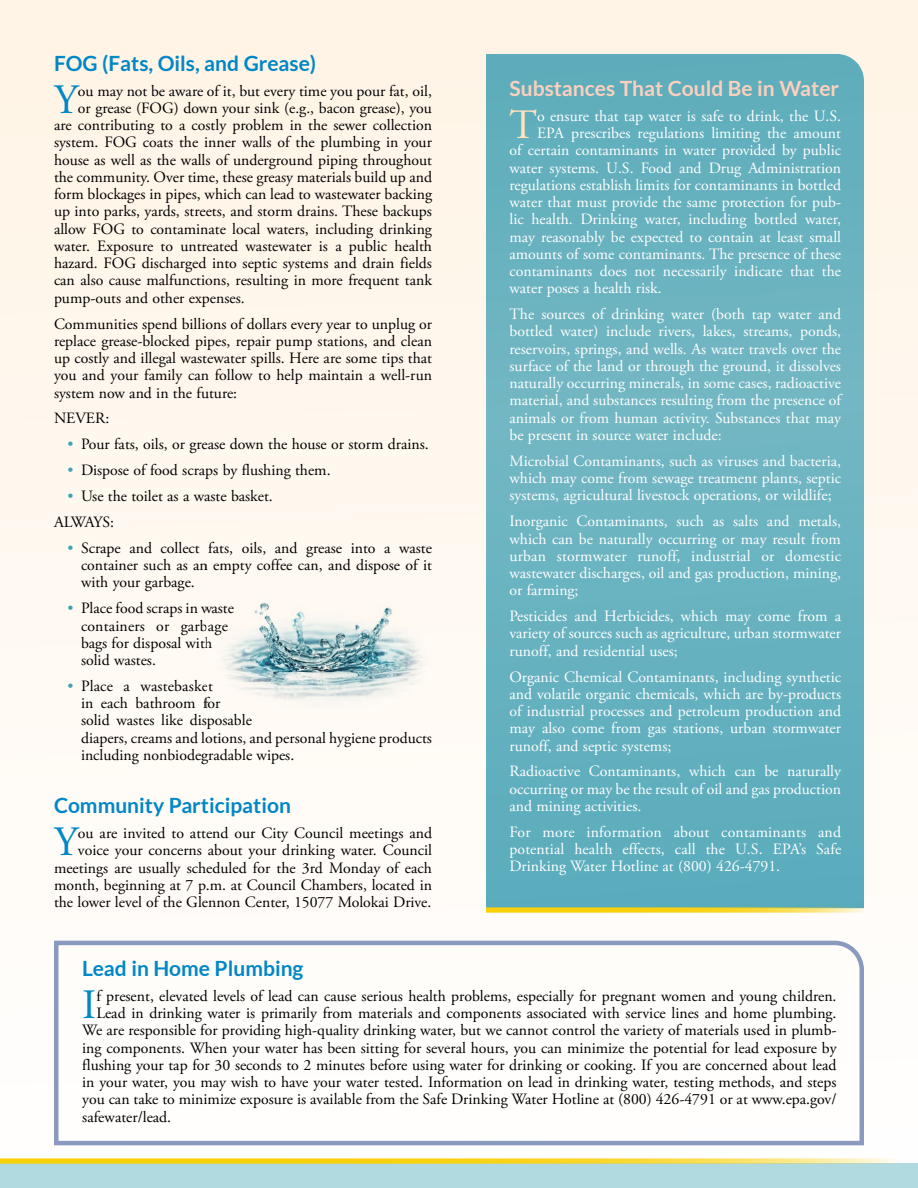
<style>
.page{position:relative;width:918px;height:1188px;background:#fff8ef}
.page>*{position:absolute;margin:0;border:0;box-sizing:border-box;transform-origin:0 0}
.Initial_Cap{font:41.7px "Adobe Garamond Pro";color:#0087c6}
.Initial_Cap-2{font:41.7px "Adobe Garamond Pro";color:#ffe3bc}
.Article_Headline-21{font:700 21px "Lato";color:#0087c6}
.Article_Headline-21-2{font:700 21px "Lato";color:#fcd0be}
.Initial_Cap-3{font:15.75px/17.2px "Adobe Garamond Pro";color:#000}
.First_Paragraph{font:15.75px/17.2px "Adobe Garamond Pro";color:#fff;text-align:justify}
.Initial_Cap-4{font:15.75px "Adobe Garamond Pro";color:#fff}
.First_Paragraph-2{font:15.75px/17.2px "Adobe Garamond Pro";color:#000;text-align:justify}
.s1{color:#45a2b5}
</style>
<div class="page">
<div style="left:0;top:1164px;width:918px;height:24px;background:#b1d9e0"></div>
<svg style="left:0;top:1158px;width:899px;height:6px"></svg>
<svg style="left:486px;top:54px;width:378px;height:853px;fill:#67b1bf"></svg>
<svg style="left:486px;top:907px;width:378px;height:6px"></svg>
<img style="left:224px;top:602px;width:199px;height:98px">
<div style="left:52px;top:940px;width:814px;height:208px;background:#fffdfb"></div>
<p class="Article_Headline-21" style="left:54px;top:51px;width:263px">FOG (Fats, Oils, and Grease)</p>
<p class="Initial_Cap" style="left:54px;top:75px;width:25px">Y</p>
<p class="Initial_Cap-3" style="left:78px;top:83px;width:355px">ou may not be aware of it, but every time you pour fat, oil,</p>
<p class="Initial_Cap-3" style="left:78px;top:100px;width:355px">or grease (FOG) down your sink (e.g., bacon grease), you</p>
<p class="Initial_Cap-3" style="left:54px;top:117px;width:379px">are contributing to a costly problem in the sewer collection</p>
<p class="Initial_Cap-3" style="left:54px;top:134px;width:379px">system. FOG coats the inner walls of the plumbing in your</p>
<p class="Initial_Cap-3" style="left:54px;top:152px;width:380px">house as well as the walls of underground piping throughout</p>
<p class="Initial_Cap-3" style="left:54px;top:169px;width:380px">the community. Over time, these greasy materials build up and</p>
<p class="Initial_Cap-3" style="left:54px;top:186px;width:380px">form blockages in pipes, which can lead to wastewater backing</p>
<p class="Initial_Cap-3" style="left:54px;top:203px;width:379px">up into parks, yards, streets, and storm drains. These backups</p>
<p class="Initial_Cap-3" style="left:54px;top:221px;width:379px">allow FOG to contaminate local waters, including drinking</p>
<p class="Initial_Cap-3" style="left:54px;top:238px;width:379px">water. Exposure to untreated wastewater is a public health</p>
<p class="Initial_Cap-3" style="left:54px;top:255px;width:380px">hazard. FOG discharged into septic systems and drain fields</p>
<p class="Initial_Cap-3" style="left:54px;top:272px;width:379px">can also cause malfunctions, resulting in more frequent tank</p>
<p class="Initial_Cap-3" style="left:54px;top:290px;width:192px">pump-outs and other expenses.</p>
<p class="First_Paragraph-2" style="left:54px;top:315px;width:380px">Communities spend billions of dollars every year to unplug or replace grease-blocked pipes, repair pump stations, and clean up costly and illegal wastewater spills. Here are some tips that you and your family can follow to help maintain a well-run system now and in the future:</p>
<p class="First_Paragraph-2" style="left:54px;top:410px;width:57px">NEVER:</p>
<p class="Initial_Cap-3" style="left:68px;top:436px;width:363px"><span class="s1">•</span> Pour fats, oils, or grease down the house or storm drains.</p>
<p class="Initial_Cap-3" style="left:68px;top:462px;width:265px"><span class="s1">•</span> Dispose of food scraps by flushing them.</p>
<p class="Initial_Cap-3" style="left:68px;top:488px;width:207px"><span class="s1">•</span> Use the toilet as a waste basket.</p>
<p class="First_Paragraph-2" style="left:54px;top:514px;width:62px">ALWAYS:</p>
<p class="Initial_Cap-3" style="left:81px;top:540px;width:353px;text-align:justify;text-indent:-14px"><span class="s1">•</span> Scrape and collect fats, oils, and grease into a waste container such as an empty coffee can, and dispose of it with your garbage.</p>
<p class="Initial_Cap-3" style="left:81px;top:600px;width:154px;text-indent:-14px"><span class="s1">•</span> Place food scraps in waste containers or garbage bags for disposal with solid wastes.</p>
<p class="Initial_Cap-3" style="left:81px;top:678px;width:353px;text-indent:-14px"><span class="s1">•</span> Place a wastebasket<br>in each bathroom for<br>solid wastes like disposable<br>diapers, creams and lotions, and personal hygiene products including nonbiodegradable wipes.</p>
<p class="Article_Headline-21" style="left:54px;top:794px;width:238px">Community Participation</p>
<p class="Initial_Cap" style="left:54px;top:817px;width:25px">Y</p>
<p class="Initial_Cap-3" style="left:54px;top:825px;width:380px;text-align:right">ou are invited to attend our City Council meetings and voice your concerns about your drinking water. Council meetings are usually scheduled for the 3rd Monday of each month, beginning at 7 p.m. at Council Chambers, located in the lower level of the Glennon Center, 15077 Molokai Drive.</p>
<p class="Article_Headline-21-2" style="left:510px;top:76px;width:331px">Substances That Could Be in Water</p>
<p class="Initial_Cap-2" style="left:510px;top:100px;width:29px">T</p>
<p class="Initial_Cap-4" style="left:537px;top:106px;width:306px">o ensure that tap water is safe to drink, the U.S.</p>
<p class="Initial_Cap-4" style="left:537px;top:124px;width:305px">EPA prescribes regulations limiting the amount</p>
<p class="Initial_Cap-4" style="left:510px;top:141px;width:333px">of certain contaminants in water provided by public</p>
<p class="Initial_Cap-4" style="left:510px;top:158px;width:333px">water systems. U.S. Food and Drug Administration</p>
<p class="Initial_Cap-4" style="left:510px;top:175px;width:333px">regulations establish limits for contaminants in bottled</p>
<p class="Initial_Cap-4" style="left:510px;top:193px;width:333px">water that must provide the same protection for pub-</p>
<p class="Initial_Cap-4" style="left:510px;top:210px;width:333px">lic health. Drinking water, including bottled water,</p>
<p class="Initial_Cap-4" style="left:510px;top:227px;width:333px">may reasonably be expected to contain at least small</p>
<p class="Initial_Cap-4" style="left:510px;top:244px;width:333px">amounts of some contaminants. The presence of these</p>
<p class="Initial_Cap-4" style="left:510px;top:262px;width:333px">contaminants does not necessarily indicate that the</p>
<p class="Initial_Cap-4" style="left:510px;top:279px;width:154px">water poses a health risk.</p>
<p class="First_Paragraph" style="left:510px;top:306px;width:333px">The sources of drinking water (both tap water and bottled water) include rivers, lakes, streams, ponds, reservoirs, springs, and wells. As water travels over the surface of the land or through the ground, it dissolves naturally occurring minerals, in some cases, radioactive material, and substances resulting from the presence of animals or from human activity. Substances that may be present in source water include:</p>
<p class="First_Paragraph" style="left:510px;top:453px;width:333px">Microbial Contaminants, such as viruses and bacteria, which may come from sewage treatment plants, septic systems, agricultural livestock operations, or wildlife;</p>
<p class="First_Paragraph" style="left:510px;top:513px;width:333px">Inorganic Contaminants, such as salts and metals, which can be naturally occurring or may result from urban stormwater runoff, industrial or domestic wastewater discharges, oil and gas production, mining, or farming;</p>
<p class="First_Paragraph" style="left:510px;top:608px;width:333px">Pesticides and Herbicides, which may come from a variety of sources such as agriculture, urban stormwater runoff, and residential uses;</p>
<p class="First_Paragraph" style="left:510px;top:668px;width:333px">Organic Chemical Contaminants, including synthetic and volatile organic chemicals, which are by-products of industrial processes and petroleum production and may also come from gas stations, urban stormwater runoff, and septic systems;</p>
<p class="First_Paragraph" style="left:510px;top:763px;width:333px">Radioactive Contaminants, which can be naturally occurring or may be the result of oil and gas production and mining activities.</p>
<p class="First_Paragraph" style="left:510px;top:824px;width:333px">For more information about contaminants and potential health effects, call the U.S. EPA’s Safe Drinking Water Hotline at (800) 426-4791.</p>
<p class="Article_Headline-21" style="left:82px;top:957px;width:223px">Lead in Home Plumbing</p>
<p class="Initial_Cap" style="left:82px;top:980px;width:16px">I</p>
<p class="Initial_Cap-3" style="left:96px;top:988px;width:742px">f present, elevated levels of lead can cause serious health problems, especially for pregnant women and young children.</p>
<p class="Initial_Cap-3" style="left:96px;top:1005px;width:742px">Lead in drinking water is primarily from materials and components associated with service lines and home plumbing.</p>
<p class="Initial_Cap-3" style="left:82px;top:1022px;width:756px">We are responsible for providing high-quality drinking water, but we cannot control the variety of materials used in plumb-</p>
<p class="Initial_Cap-3" style="left:82px;top:1040px;width:756px">ing components. When your water has been sitting for several hours, you can minimize the potential for lead exposure by</p>
<p class="Initial_Cap-3" style="left:82px;top:1057px;width:756px">flushing your tap for 30 seconds to 2 minutes before using water for drinking or cooking. If you are concerned about lead</p>
<p class="Initial_Cap-3" style="left:82px;top:1074px;width:756px">in your water, you may wish to have your water tested. Information on lead in drinking water, testing methods, and steps</p>
<p class="Initial_Cap-3" style="left:82px;top:1091px;width:756px">you can take to minimize exposure is available from the Safe Drinking Water Hotline at (800) 426-4791 or at www.epa.gov/</p>
<p class="Initial_Cap-3" style="left:82px;top:1109px;width:91px">safewater/lead.</p>
</div>
